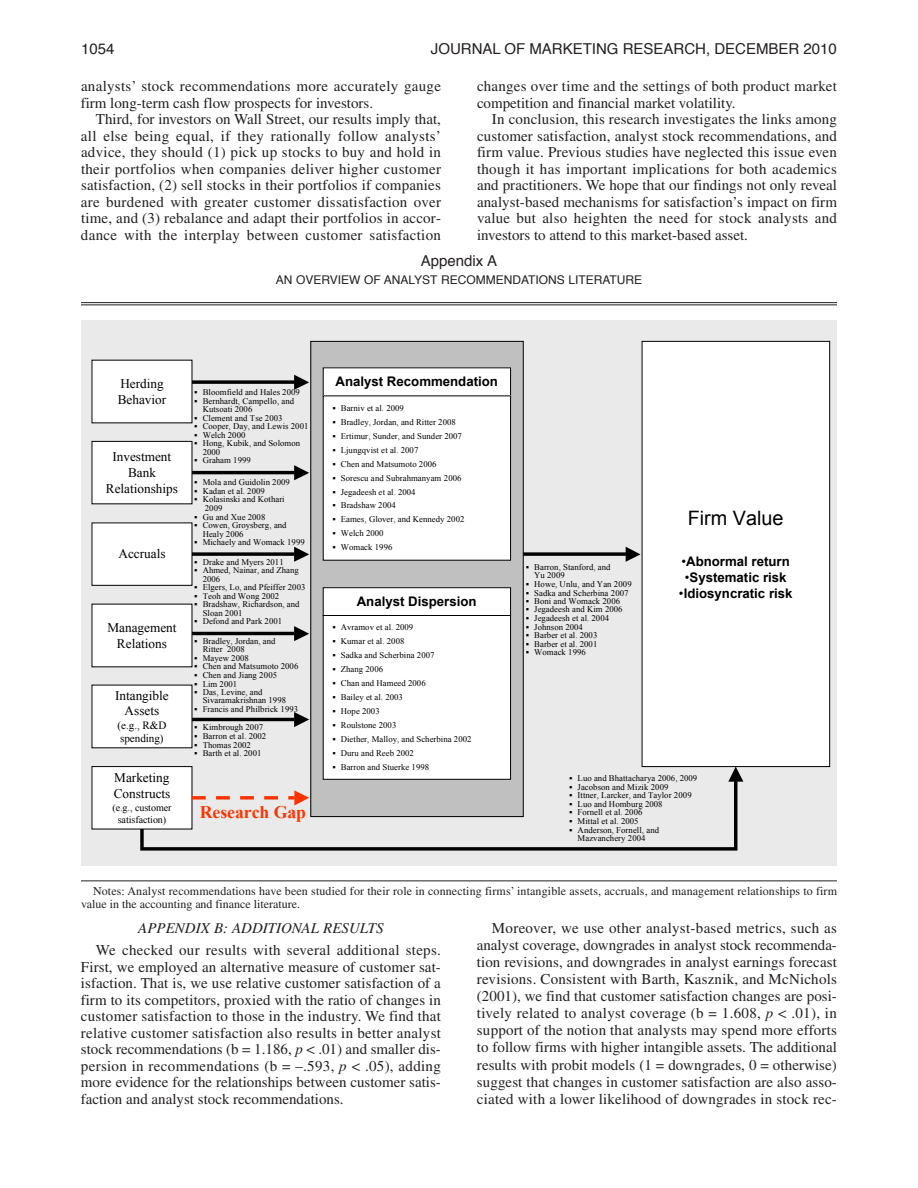
<style>
.page{position:relative;width:918px;height:1188px;background:#fff}
.page>*{position:absolute;margin:0;border:0;box-sizing:border-box;transform-origin:0 0}
.t1{font:19.8px "Arial";color:#000}
.t2{font:700 17.7px "Times New Roman";letter-spacing:-.005em;color:#f30}
.t3{font:15px/16.5px "Times";letter-spacing:.015em;color:#231f20;text-align:justify}
.t4{font:15px "Helvetica";color:#231f20}
.t5{font:italic 15px "Times";color:#231f20}
.t6{font:13.2px/15.9px "Times New Roman";color:#000;text-align:center}
.t7{font:700 13.2px "Arial";color:#000}
.t8{font:12px/13.5px "Times";letter-spacing:.01em;color:#231f20}
.t9{font:12px "Helvetica";color:#231f20}
.t10{font:11.1px/13.2px "Times New Roman";letter-spacing:-.005em;color:#000}
.t11{font:10.05px/11.9px "Times New Roman";letter-spacing:-.005em;color:#000;text-align:center}
.t12{font:8.7px/8.6px "Times New Roman";letter-spacing:.005em;color:#000}
.s1{font-weight:400}
.s2{font-style:italic}
</style>
<div class="page">
<hr style="left:81px;top:302px;width:756px;height:1px;background:#231f20">
<hr style="left:81px;top:304px;width:756px;height:1px;background:#231f20">
<div style="left:81px;top:320px;width:756px;height:546px;background:#eaeaea"></div>
<div style="left:642px;top:341px;width:188px;height:425px;background:#fff"></div>
<div style="left:642px;top:341px;width:188px;height:426px;border:1px solid #000"></div>
<div style="left:92px;top:360px;width:100px;height:63px;background:#fff"></div>
<svg style="left:192px;top:380px;width:102px;height:4px"></svg>
<svg style="left:294px;top:375px;width:15px;height:15px"></svg>
<div style="left:311px;top:341px;width:212px;height:475px;background:#c0c0c0"></div>
<div style="left:310px;top:341px;width:214px;height:476px;border:1px solid #000"></div>
<div style="left:323px;top:368px;width:187px;height:28px;background:#fff"></div>
<div style="left:323px;top:396px;width:187px;height:164px;background:#fff"></div>
<div style="left:323px;top:395px;width:188px;height:166px;border:1px solid #000"></div>
<div style="left:323px;top:588px;width:187px;height:28px;background:#fff"></div>
<div style="left:323px;top:587px;width:188px;height:29px;border:1px solid #000"></div>
<div style="left:323px;top:615px;width:187px;height:164px;background:#fff"></div>
<div style="left:323px;top:615px;width:188px;height:165px;border:1px solid #000"></div>
<div style="left:92px;top:523px;width:100px;height:62px;background:#fff"></div>
<div style="left:92px;top:522px;width:100px;height:64px;border:1px solid #000"></div>
<svg style="left:192px;top:552px;width:102px;height:4px"></svg>
<svg style="left:294px;top:547px;width:15px;height:15px"></svg>
<div style="left:92px;top:604px;width:100px;height:63px;background:#fff"></div>
<hr style="left:192px;top:632px;width:102px;height:3px;background:#000">
<svg style="left:294px;top:626px;width:15px;height:15px"></svg>
<div style="left:92px;top:441px;width:100px;height:63px;background:#fff"></div>
<div style="left:92px;top:441px;width:100px;height:63px;border:1px solid #000"></div>
<hr style="left:192px;top:471px;width:102px;height:3px;background:#000">
<svg style="left:294px;top:465px;width:15px;height:15px"></svg>
<div style="left:92px;top:685px;width:100px;height:63px;background:#fff"></div>
<hr style="left:192px;top:718px;width:102px;height:3px;background:#000">
<svg style="left:294px;top:712px;width:15px;height:15px"></svg>
<svg style="left:523px;top:552px;width:103px;height:4px"></svg>
<svg style="left:626px;top:547px;width:14px;height:15px"></svg>
<div style="left:92px;top:766px;width:100px;height:63px;background:#fff"></div>
<div style="left:92px;top:766px;width:100px;height:63px;border:1px solid #000"></div>
<svg style="left:139px;top:778px;width:600px;height:74px"></svg>
<svg style="left:728px;top:767px;width:15px;height:15px"></svg>
<svg style="left:192px;top:790px;width:117px;height:15px;background:#edc7be"></svg>
<hr style="left:81px;top:880px;width:756px;height:1px;background:#231f20">
<p class="t4" style="left:81px;top:43px;width:35px">1054</p>
<p class="t4" style="left:431px;top:43px;width:408px">JOURNAL OF MARKETING RESEARCH, DECEMBER 2010</p>
<p class="t3" style="left:81px;top:79px;width:362px">analysts’ stock recommendations more accurately gauge firm long-term cash flow prospects for investors.</p>
<p class="t3" style="left:81px;top:112px;width:362px;text-indent:15px">Third, for investors on Wall Street, our results imply that, all else being equal, if they rationally follow analysts’ advice, they should (1) pick up stocks to buy and hold in their portfolios when companies deliver higher customer satisfaction, (2) sell stocks in their portfolios if companies are burdened with greater customer dissatisfaction over time, and (3) rebalance and adapt their portfolios in accor&shy;dance with the interplay between customer satisfaction</p>
<p class="t3" style="left:477px;top:79px;width:362px">changes over time and the settings of both product market competition and financial market volatility.</p>
<p class="t3" style="left:477px;top:112px;width:362px;text-indent:15px">In conclusion, this research investigates the links among customer satisfaction, analyst stock recommendations, and firm value. Previous studies have neglected this issue even though it has important implications for both academics and practitioners. We hope that our findings not only reveal analyst-based mechanisms for satisfaction’s impact on firm value but also heighten the need for stock analysts and investors to attend to this market-based asset.</p>
<p class="t4" style="left:421px;top:255px;width:78px">Appendix A</p>
<p class="t9" style="left:276px;top:275px;width:368px">AN OVERVIEW OF ANALYST RECOMMENDATIONS LITERATURE</p>
<p class="t6" style="left:118px;top:375px;width:50px;text-align:left">Herding<br>Behavior</p>
<p class="t7" style="left:336px;top:375px;width:164px">Analyst Recommendation</p>
<p class="t12" style="left:341px;top:401px;width:125px;line-height:14px">Barniv et al. 2009<br>Bradley, Jordan, and Ritter 2008<br>Ertimur, Sunder, and Sunder 2007<br>Ljungqvist et al. 2007<br>Chen and Matsumoto 2006<br>Sorescu and Subrahmanyam 2006<br>Jegadeesh et al. 2004<br>Bradshaw 2004<br>Eames, Glover, and Kennedy 2002<br>Welch 2000<br>Womack 1996</p>
<p class="t12" style="left:203px;top:388px;width:107px">Bloomfield and Hales 2009<br>Bernhardt, Campello, and<br>Kutsoati 2006<br>Clement and Tse 2003<br>Cooper, Day, and Lewis 2001<br>Welch 2000<br>Hong, Kubik, and Solomon<br>2000<br>Graham 1999</p>
<p class="t6" style="left:106px;top:448px;width:74px">Investment<br>Bank<br>Relationships</p>
<p class="t12" style="left:203px;top:478px;width:104px">Mola and Guidolin 2009<br>Kadan et al. 2009<br>Kolasinski and Kothari<br>2009<br>Gu and Xue 2008<br>Cowen, Groysberg, and<br>Healy 2006<br>Michaely and Womack 1999</p>
<p class="t12" style="left:203px;top:557px;width:104px">Drake and Myers 2011<br>Ahmed, Nainar, and Zhang<br>2006<br>Elgers, Lo, and Pfeiffer 2003<br>Teoh and Wong 2002<br>Bradshaw, Richardson, and<br>Sloan 2001<br>Defond and Park 2001</p>
<p class="t12" style="left:203px;top:636px;width:97px">Bradley, Jordan, and<br>Ritter 2008<br>Mayew 2008<br>Chen and Matsumoto 2006<br>Chen and Jiang 2005<br>Lim 2001<br>Das, Levine, and<br>Sivaramakrishnan 1998<br>Francis and Philbrick 1993</p>
<p class="t12" style="left:203px;top:723px;width:65px">Kimbrough 2007<br>Barron et al. 2002<br>Thomas 2002<br>Barth et al. 2001</p>
<p class="t6" style="left:119px;top:546px;width:49px">Accruals</p>
<p class="t7" style="left:357px;top:594px;width:121px">Analyst Dispersion</p>
<p class="t12" style="left:341px;top:621px;width:132px;line-height:14px">Avramov et al. 2009<br>Kumar et al. 2008<br>Sadka and Scherbina 2007<br>Zhang 2006<br>Chan and Hameed 2006<br>Bailey et al. 2003<br>Hope 2003<br>Roulstone 2003<br>Diether, Malloy, and Scherbina 2002<br>Duru and Reeb 2002<br>Barron and Stuerke 1998</p>
<p class="t6" style="left:107px;top:619px;width:71px">Management<br>Relations</p>
<p class="t6" style="left:115px;top:687px;width:55px">Intangible<br>Assets</p>
<p class="t10" style="left:118px;top:719px;width:51px">(e.g., R&amp;D spending)</p>
<p class="t12" style="left:534px;top:563px;width:99px">Barron, Stanford, and<br>Yu 2009<br>Howe, Unlu, and Yan 2009<br>Sadka and Scherbina 2007<br>Boni and Womack 2006<br>Jegadeesh and Kim 2006<br>Jegadeesh et al. 2004<br>Johnson 2004<br>Barber et al. 2003<br>Barber et al. 2001<br>Womack 1996</p>
<h1 class="t1" style="left:688px;top:507px;width:97px">Firm Value</h1>
<p class="t7" style="left:681px;top:554px;width:110px"><span class="s1">•</span>Abnormal return</p>
<p class="t7" style="left:685px;top:570px;width:103px"><span class="s1">•</span>Systematic risk</p>
<p class="t7" style="left:679px;top:586px;width:115px"><span class="s1">•</span>Idiosyncratic risk</p>
<p class="t6" style="left:114px;top:770px;width:58px;text-align:left">Marketing<br>Constructs</p>
<p class="t11" style="left:112px;top:801px;width:60px">(e.g., customer satisfaction)</p>
<p class="t2" style="left:200px;top:802px;width:108px">Research Gap</p>
<p class="t12" style="left:578px;top:774px;width:121px">Luo and Bhattacharya 2006, 2009<br>Jacobson and Mizik 2009<br>Ittner, Larcker, and Taylor 2009<br>Luo and Homburg 2008<br>Fornell et al. 2006<br>Mittal et al. 2005<br>Anderson, Fornell, and<br>Mazvanchery 2004</p>
<p class="t8" style="left:81px;top:885px;width:758px;text-indent:12px">Notes: Analyst recommendations have been studied for their role in connecting firms’ intangible assets, accruals, and management relationships to firm value in the accounting and finance literature.</p>
<p class="t5" style="left:138px;top:923px;width:247px">APPENDIX B: ADDITIONAL RESULTS</p>
<p class="t3" style="left:81px;top:943px;width:362px;text-indent:15px">We checked our results with several additional steps.<br>First, we employed an alternative measure of customer sat&shy;isfaction. That is, we use relative customer satisfaction of a firm to its competitors, proxied with the ratio of changes in customer satisfaction to those in the industry. We find that relative customer satisfaction also results in better analyst stock recommendations (b = 1.186, <span class="s2">p</span> &lt; .01) and smaller dis&shy;persion in recommendations (b = –.593, <span class="s2">p</span> &lt; .05), adding more evidence for the relationships between customer satis&shy;faction and analyst stock recommendations.</p>
<p class="t3" style="left:477px;top:921px;width:362px;line-height:17.1px;text-indent:15px">Moreover, we use other analyst-based metrics, such as analyst coverage, downgrades in analyst stock recommenda&shy;tion revisions, and downgrades in analyst earnings forecast revisions. Consistent with Barth, Kasznik, and McNichols (2001), we find that customer satisfaction changes are posi&shy;tively related to analyst coverage (b = 1.608, <span class="s2">p</span> &lt; .01), in support of the notion that analysts may spend more efforts to follow firms with higher intangible assets. The additional results with probit models (1 = downgrades, 0 = otherwise) suggest that changes in customer satisfaction are also asso&shy;ciated with a lower likelihood of downgrades in stock rec-</p>
</div>
